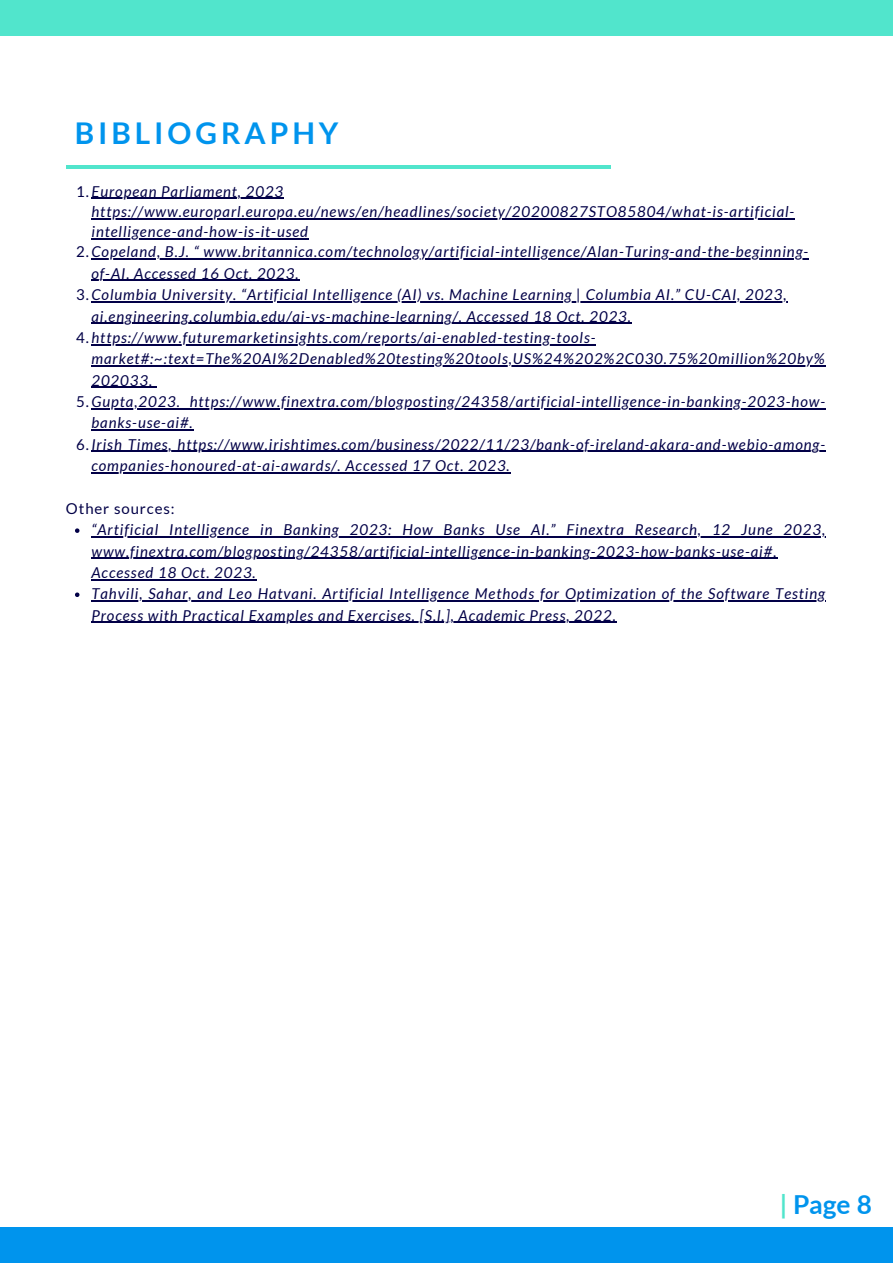
<style>
.page{position:relative;width:893px;height:1264px;background:#fff}
.page>*{position:absolute;margin:0;border:0;box-sizing:border-box;transform-origin:0 0}
.t1{font:700 30px "Lato";letter-spacing:.13em;color:#0094ed}
.t2{font:700 26.1px "Lato";color:#0094ed}
.t3{font:italic 15px/21.3px "Lato";letter-spacing:.06em;color:#020047}
.t4{font:15px "Lato";letter-spacing:.06em;color:#020047}
.s1{font-style:normal}
.s2{color:#51e5cc}
</style>
<div class="page">
<hr style="left:66px;top:165px;width:544px;height:4px;background:#51e5cc">
<div style="left:0;top:1226px;width:892px;height:36px;background:#0094ed"></div>
<div style="left:0;top:0;width:892px;height:36px;background:#51e5cc"></div>
<hr style="left:91px;top:198px;width:193px;height:1px;background:#020047">
<hr style="left:91px;top:218px;width:704px;height:1px;background:#020047">
<hr style="left:91px;top:238px;width:218px;height:1px;background:#020047">
<hr style="left:91px;top:258px;width:718px;height:2px;background:#020047">
<hr style="left:91px;top:280px;width:208px;height:1px;background:#020047">
<hr style="left:91px;top:301px;width:696px;height:1px;background:#020047">
<hr style="left:91px;top:322px;width:541px;height:2px;background:#020047">
<hr style="left:91px;top:344px;width:505px;height:1px;background:#020047">
<hr style="left:91px;top:365px;width:734px;height:1px;background:#020047">
<hr style="left:91px;top:387px;width:62px;height:1px;background:#020047">
<hr style="left:91px;top:408px;width:735px;height:1px;background:#020047">
<hr style="left:91px;top:429px;width:103px;height:1px;background:#020047">
<hr style="left:91px;top:451px;width:735px;height:1px;background:#020047">
<hr style="left:91px;top:472px;width:419px;height:1px;background:#020047">
<svg style="left:75px;top:528px;width:4px;height:5px"></svg>
<hr style="left:91px;top:536px;width:735px;height:1px;background:#020047">
<hr style="left:91px;top:557px;width:686px;height:2px;background:#020047">
<hr style="left:91px;top:579px;width:166px;height:1px;background:#020047">
<svg style="left:75px;top:592px;width:4px;height:5px"></svg>
<hr style="left:91px;top:600px;width:735px;height:1px;background:#020047">
<hr style="left:91px;top:621px;width:525px;height:2px;background:#020047">
<p class="t1" style="left:75px;top:115px;width:265px">BIBLIOGRAPHY</p>
<p class="t3" style="left:91px;top:181px;width:704px;line-height:20.2px;text-indent:-15px"><span class="s1">1.</span>European Parliament, 2023 https://www.europarl.europa.eu/news/en/headlines/society/20200827STO85804/what-is-artificial&shy;intelligence-and-how-is-it-used</p>
<p class="t3" style="left:91px;top:241px;width:718px;text-indent:-15px"><span class="s1">2.</span>Copeland, B.J. “ www.britannica.com/technology/artificial-intelligence/Alan-Turing-and-the-beginning&shy;of-AI. Accessed 16 Oct. 2023.</p>
<p class="t3" style="left:91px;top:284px;width:696px;text-indent:-15px"><span class="s1">3.</span>Columbia University. “Artificial Intelligence (AI) vs. Machine Learning | Columbia AI.” CU-CAI, 2023, ai.engineering.columbia.edu/ai-vs-machine-learning/. Accessed 18 Oct. 2023.</p>
<p class="t3" style="left:91px;top:326px;width:734px;text-indent:-15px"><span class="s1">4.</span>https://www.futuremarketinsights.com/reports/ai-enabled-testing-tools&shy;market#:~:text=The%20AI%2Denabled%20testing%20tools,US%24%202%2C030.75%20million%20by%<br>202033.</p>
<p class="t3" style="left:91px;top:390px;width:735px;text-indent:-15px"><span class="s1">5.</span>Gupta,2023. https://www.finextra.com/blogposting/24358/artificial-intelligence-in-banking-2023-how&shy;banks-use-ai#.</p>
<p class="t3" style="left:91px;top:433px;width:735px;text-indent:-15px"><span class="s1">6.</span>Irish Times, https://www.irishtimes.com/business/2022/11/23/bank-of-ireland-akara-and-webio-among&shy;companies-honoured-at-ai-awards/. Accessed 17 Oct. 2023.</p>
<p class="t4" style="left:66px;top:499px;width:110px">Other sources:</p>
<p class="t3" style="left:91px;top:518px;width:735px">“Artificial Intelligence in Banking 2023: How Banks Use AI.” Finextra Research, 12 June 2023, www.finextra.com/blogposting/24358/artificial-intelligence-in-banking-2023-how-banks-use-ai#.<br>Accessed 18 Oct. 2023.</p>
<p class="t3" style="left:91px;top:583px;width:735px">Tahvili, Sahar, and Leo Hatvani. Artificial Intelligence Methods for Optimization of the Software Testing<br>Process with Practical Examples and Exercises. [S.l.], Academic Press, 2022.</p>
<p class="t2" style="left:780px;top:1187px;width:93px"><span class="s2">|</span> Page 8</p>
</div>
